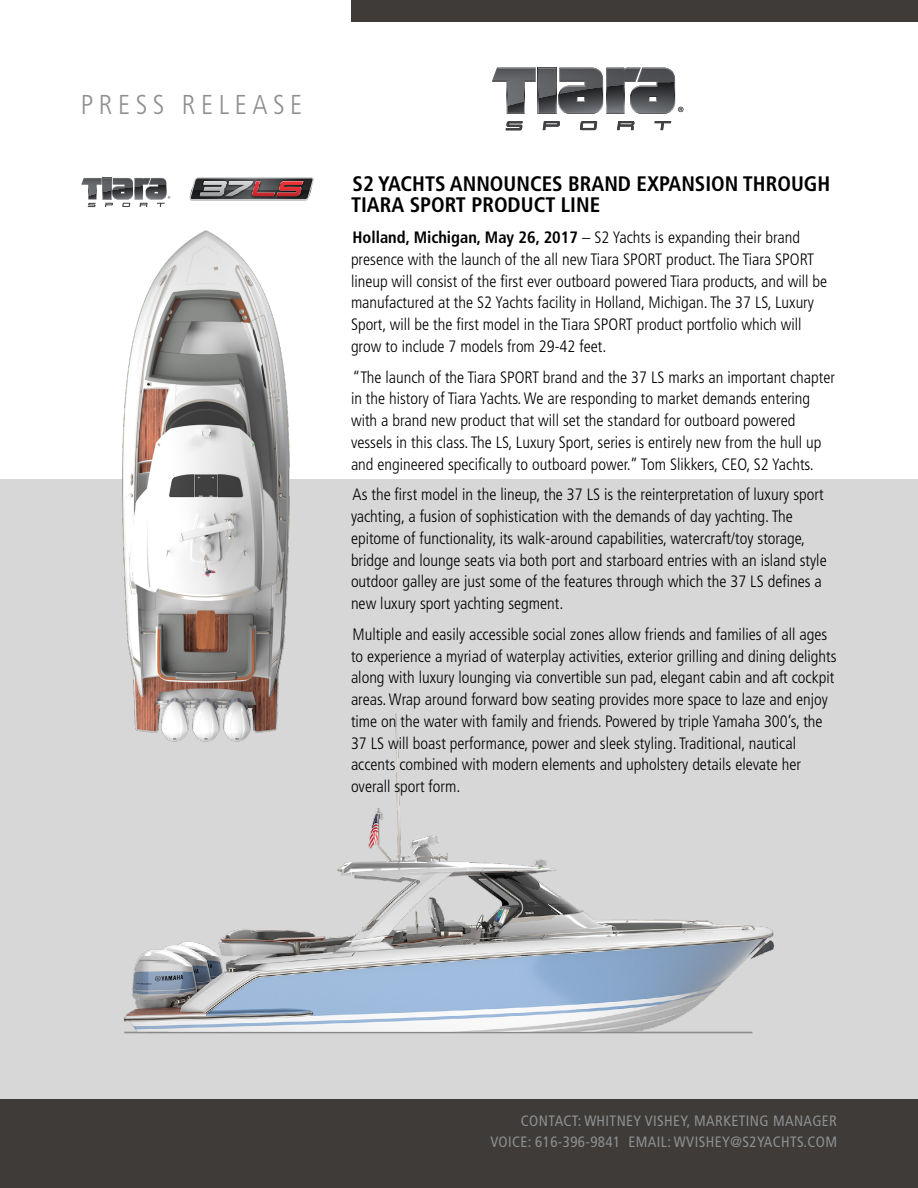
<style>
.page{position:relative;width:918px;height:1188px;background:#fff}
.page>*{position:absolute;margin:0;border:0;box-sizing:border-box;transform-origin:0 0}
.t1{font:300 condensed 27.3px "Frutiger LT Std";letter-spacing:.2em;color:#8d8f90}
.t2{font:700 condensed 21px/21px "Frutiger";color:#000}
.t3{font:300 condensed 16.5px/21.8px "Frutiger LT Std";color:#000}
.t4{font:condensed 15px/21px "Frutiger";letter-spacing:.025em;color:#8d8f90;text-align:right}
.s1{font-family:"Frutiger";font-weight:700}
</style>
<div class="page">
<div style="left:351px;top:0;width:567px;height:22px;background:#3e3b39"></div>
<div style="left:0;top:1099px;width:918px;height:89px;background:#3e3b39"></div>
<div style="left:0;top:480px;width:918px;height:619px;background:#d7d7d8"></div>
<svg style="left:81px;top:178px;width:89px;height:29px"></svg>
<svg style="left:189px;top:177px;width:125px;height:23px;background:#7e696b"></svg>
<img style="left:123px;top:713px;width:651px;height:321px">
<img style="left:90px;top:230px;width:243px;height:518px">
<svg style="left:506px;top:121px;width:17px;height:9px"></svg>
<svg style="left:543px;top:121px;width:17px;height:9px"></svg>
<svg style="left:580px;top:121px;width:17px;height:9px"></svg>
<svg style="left:617px;top:121px;width:18px;height:9px"></svg>
<svg style="left:655px;top:121px;width:16px;height:9px"></svg>
<svg style="left:492px;top:68px;width:191px;height:46px"></svg>
<h1 class="t1" style="left:81px;top:89px;width:223px">PRESS RELEASE</h1>
<p class="t2" style="left:351px;top:173px;width:481px">S2 YACHTS ANNOUNCES BRAND EXPANSION THROUGH<br>TIARA SPORT PRODUCT LINE</p>
<p class="t3" style="left:351px;top:227px;width:478px"><span class="s1">Holland, Michigan, May 26, 2017</span> – S2 Yachts is expanding their brand presence with the launch of the all new Tiara SPORT product. The Tiara SPORT lineup will consist of the first ever outboard powered Tiara products, and will be manufactured at the S2 Yachts facility in Holland, Michigan. The 37 LS, Luxury Sport, will be the first model in the Tiara SPORT product portfolio which will grow to include 7 models from 29-42 feet.</p>
<p class="t3" style="left:351px;top:366px;width:486px">“The launch of the Tiara SPORT brand and the 37 LS marks an important chapter in the history of Tiara Yachts. We are responding to market demands entering with a brand new product that will set the standard for outboard powered vessels in this class. The LS, Luxury Sport, series is entirely new from the hull up and engineered specifically to outboard power.” Tom Slikkers, CEO, S2 Yachts.</p>
<p class="t3" style="left:351px;top:484px;width:477px">As the first model in the lineup, the 37 LS is the reinterpretation of luxury sport yachting, a fusion of sophistication with the demands of day yachting. The epitome of functionality, its walk-around capabilities, watercraft/toy storage, bridge and lounge seats via both port and starboard entries with an island style outdoor galley are just some of the features through which the 37 LS defines a new luxury sport yachting segment.</p>
<p class="t3" style="left:351px;top:623px;width:487px">Multiple and easily accessible social zones allow friends and families of all ages to experience a myriad of waterplay activities, exterior grilling and dining delights along with luxury lounging via convertible sun pad, elegant cabin and aft cockpit areas. Wrap around forward bow seating provides more space to laze and enjoy time on the water with family and friends. Powered by triple Yamaha 300’s, the 37 LS will boast performance, power and sleek styling. Traditional, nautical accents combined with modern elements and upholstery details elevate her overall sport form.</p>
<p class="t4" style="left:490px;top:1110px;width:348px">CONTACT: WHITNEY VISHEY, MARKETING MANAGER<br>VOICE: 616-396-9841 EMAIL: WVISHEY@S2YACHTS.COM</p>
</div>
